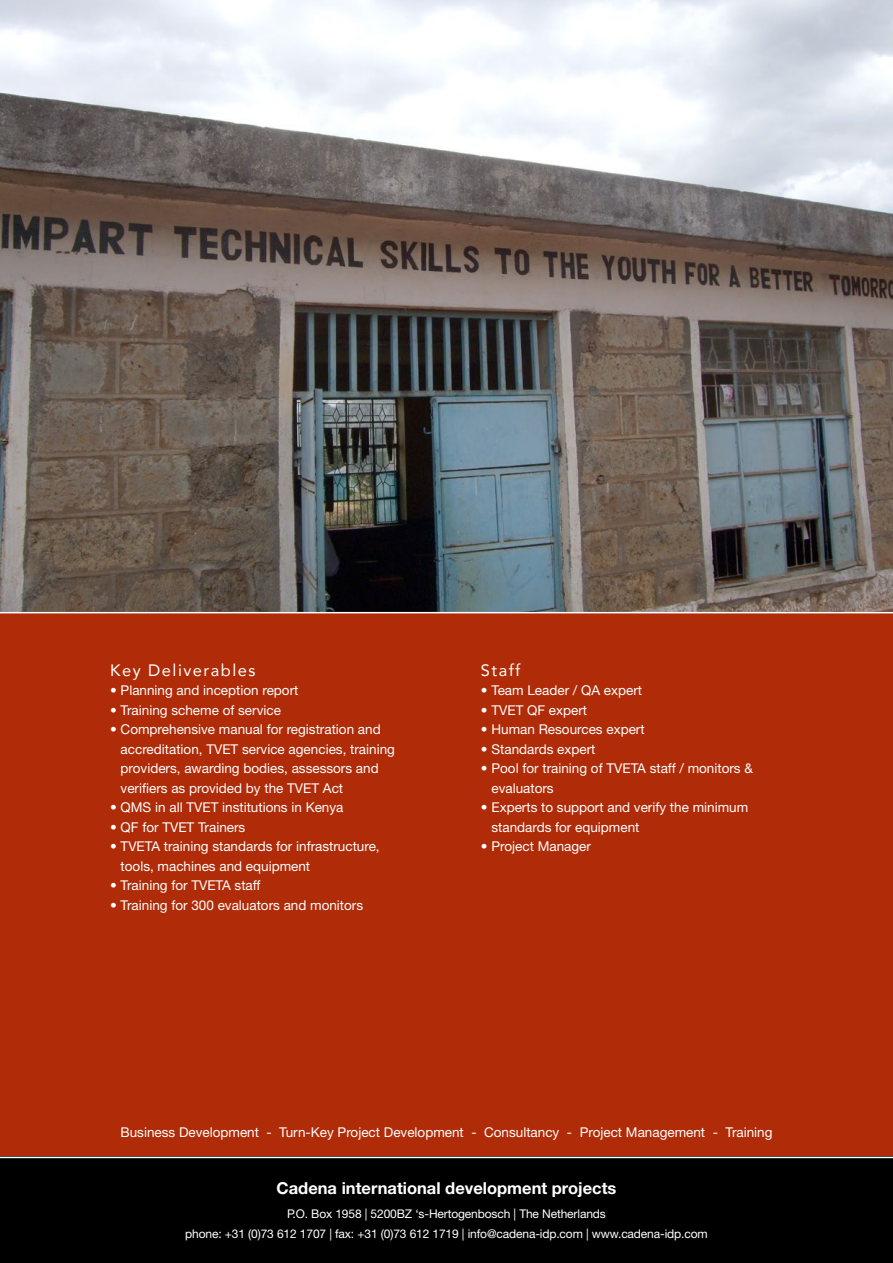
<style>
.page{position:relative;width:893px;height:1263px;background:#fff}
.page>*{position:absolute;margin:0;border:0;box-sizing:border-box;transform-origin:0 0}
.t1{font:700 16.5px "Helvetica Neue LT Std";color:#fff}
.t2{font:16.5px "Avenir";letter-spacing:.09em;color:#fff}
.t3{font:13.5px/19.5px "Helvetica Neue LT Std";color:#fff}
.t4{font:12px/19.5px "Helvetica Neue LT Std";letter-spacing:-.01em;color:#fff;text-align:center}
</style>
<div class="page">
<div style="left:0;top:602px;width:893px;height:556px;background:#b02b08"></div>
<img style="left:0;top:0;width:893px;height:612px">
<div style="left:0;top:1157px;width:893px;height:106px;background:#000"></div>
<hr style="left:0;top:612px;width:893px;height:1px;background:#fff">
<hr style="left:0;top:1157px;width:893px;height:1px;background:#fff">
<p class="t2" style="left:110px;top:657px;width:147px">Key Deliverables</p>
<p class="t3" style="left:110px;top:680px;width:190px">• Planning and inception report</p>
<p class="t3" style="left:110px;top:700px;width:172px">• Training scheme of service</p>
<p class="t3" style="left:121px;top:719px;width:276px;text-indent:-11px">• Comprehensive manual for registration and accreditation, TVET service agencies, training providers, awarding bodies, assessors and verifiers as provided by the TVET Act</p>
<p class="t3" style="left:110px;top:797px;width:235px">• QMS in all TVET institutions in Kenya</p>
<p class="t3" style="left:110px;top:817px;width:137px">• QF for TVET Trainers</p>
<p class="t3" style="left:121px;top:836px;width:261px;text-indent:-11px">• TVETA training standards for infrastructure, tools, machines and equipment</p>
<p class="t3" style="left:110px;top:875px;width:152px">• Training for TVETA staff</p>
<p class="t3" style="left:110px;top:895px;width:255px">• Training for 300 evaluators and monitors</p>
<p class="t2" style="left:481px;top:657px;width:41px">Staff</p>
<p class="t3" style="left:481px;top:680px;width:163px">• Team Leader / QA expert</p>
<p class="t3" style="left:481px;top:700px;width:108px">• TVET QF expert</p>
<p class="t3" style="left:481px;top:719px;width:165px">• Human Resources expert</p>
<p class="t3" style="left:481px;top:739px;width:116px">• Standards expert</p>
<p class="t3" style="left:491px;top:758px;width:263px;text-indent:-11px">• Pool for training of TVETA staff / monitors &amp; evaluators</p>
<p class="t3" style="left:491px;top:797px;width:258px;text-indent:-11px">• Experts to support and verify the minimum standards for equipment</p>
<p class="t3" style="left:481px;top:836px;width:112px">• Project Manager</p>
<p class="t3" style="left:120px;top:1122px;width:653px">Business Development - Turn-Key Project Development - Consultancy - Project Management - Training</p>
<p class="t1" style="left:277px;top:1178px;width:341px">Cadena international development projects</p>
<p class="t4" style="left:185px;top:1204px;width:524px">P.O. Box 1958 | 5200BZ ‘s-Hertogenbosch | The Netherlands<br>phone: +31 (0)73 612 1707 | fax: +31 (0)73 612 1719 | info@cadena-idp.com | www.cadena-idp.com</p>
</div>
